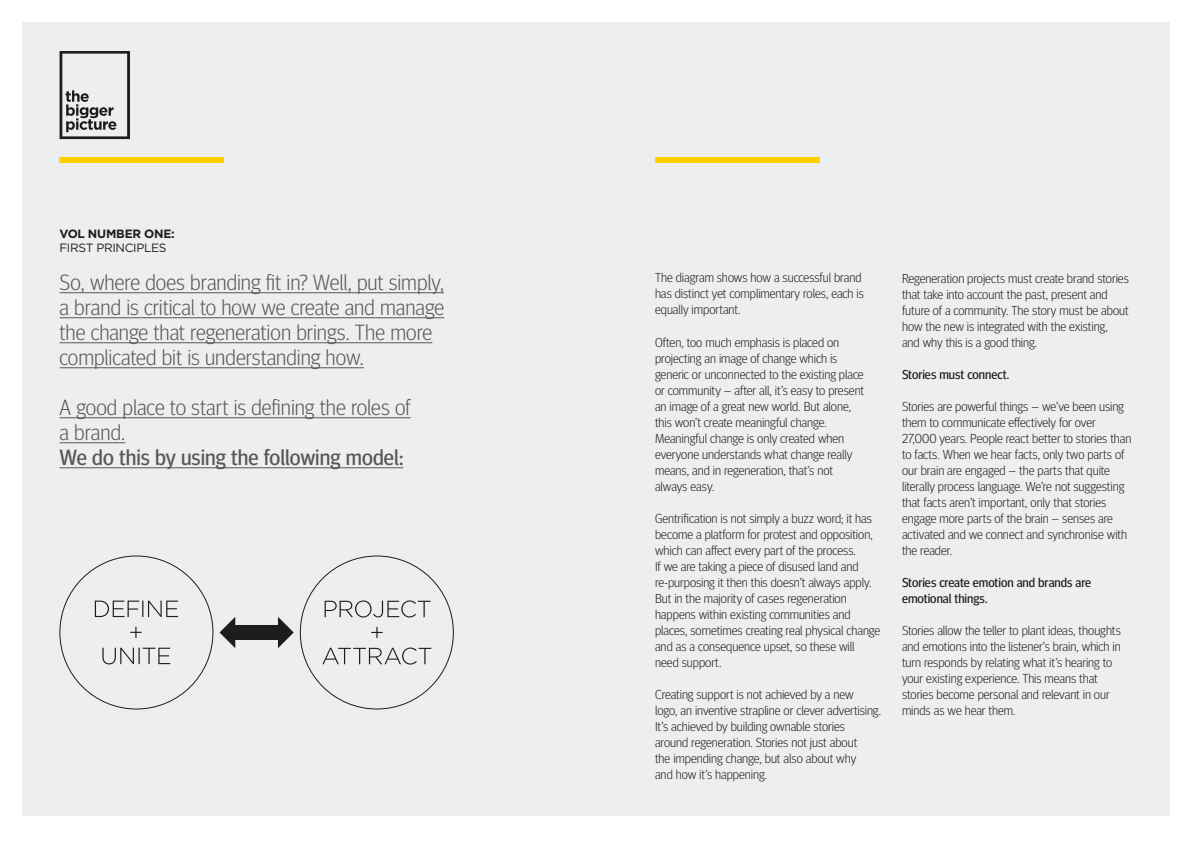
<style>
.page{position:relative;width:1191px;height:842px;background:#fff}
.page>*{position:absolute;margin:0;border:0;box-sizing:border-box;transform-origin:0 0}
.t1{font:300 22px/25px "Meta Headline OT";color:#575756}
.t2{font:22px "Meta Headline OT";color:#575756}
.t3{font:300 13px/16px "Meta Headline OT";letter-spacing:-.005em;color:#1d1d1b}
.t4{font:13px/16px "Meta Headline OT";color:#1d1d1b}
.t5{font:12px "Gotham";letter-spacing:-.03em;color:#1d1d1b}
.t6{font:700 12px "Gotham";letter-spacing:-.02em;color:#1d1d1b}
</style>
<div class="page">
<div style="left:22px;top:22px;width:1147px;height:793px;background:#eeeeed"></div>
<div style="left:60px;top:157px;width:164px;height:6px;background:#ffd100"></div>
<div style="left:655px;top:157px;width:164px;height:6px;background:#ffd100"></div>
<svg style="left:60px;top:51px;width:70px;height:88px"></svg>
<hr style="left:60px;top:292px;width:384px;height:1px;background:#575756">
<hr style="left:60px;top:317px;width:384px;height:1px;background:#575756">
<hr style="left:60px;top:342px;width:372px;height:1px;background:#575756">
<hr style="left:60px;top:367px;width:304px;height:1px;background:#575756">
<hr style="left:60px;top:417px;width:351px;height:1px;background:#575756">
<hr style="left:60px;top:442px;width:65px;height:1px;background:#575756">
<hr style="left:60px;top:467px;width:343px;height:1px;background:#575756">
<svg style="left:102px;top:648px;width:68px;height:16px"></svg>
<svg style="left:130px;top:627px;width:12px;height:11px"></svg>
<svg style="left:95px;top:601px;width:83px;height:16px"></svg>
<svg style="left:322px;top:647px;width:109px;height:17px"></svg>
<svg style="left:371px;top:627px;width:12px;height:11px"></svg>
<svg style="left:324px;top:600px;width:106px;height:17px"></svg>
<div style="left:231px;top:625px;width:51px;height:15px;background:#1d1d1b"></div>
<svg style="left:278px;top:617px;width:16px;height:31px"></svg>
<svg style="left:219px;top:617px;width:16px;height:31px"></svg>
<p class="t6" style="left:60px;top:226px;width:117px">VOL NUMBER ONE:</p>
<p class="t5" style="left:60px;top:240px;width:108px">FIRST PRINCIPLES</p>
<h1 class="t1" style="left:60px;top:269px;width:386px">So, where does branding fit in? Well, put simply, a brand is critical to how we create and manage the change that regeneration brings. The more complicated bit is understanding how.</h1>
<h1 class="t1" style="left:60px;top:394px;width:353px">A good place to start is defining the roles of a brand.</h1>
<h1 class="t2" style="left:60px;top:444px;width:345px">We do this by using the following model:</h1>
<p class="t3" style="left:655px;top:270px;width:210px">The diagram shows how a successful brand has distinct yet complimentary roles, each is equally important.</p>
<p class="t3" style="left:655px;top:334px;width:210px">Often, too much emphasis is placed on projecting an image of change which is generic or unconnected to the existing place or community – after all, it’s easy to present an image of a great new world. But alone, this won’t create meaningful change.<br>Meaningful change is only created when everyone understands what change really means, and in regeneration, that’s not always easy.</p>
<p class="t3" style="left:655px;top:510px;width:227px">Gentrification is not simply a buzz word; it has become a platform for protest and opposition, which can affect every part of the process.<br>If we are taking a piece of disused land and re-purposing it then this doesn’t always apply.<br>But in the majority of cases regeneration happens within existing communities and places, sometimes creating real physical change and as a consequence upset, so these will need support.</p>
<p class="t3" style="left:655px;top:686px;width:227px">Creating support is not achieved by a new<br>logo, an inventive strapline or clever advertising.<br>It’s achieved by building ownable stories around regeneration. Stories not just about<br>the impending change, but also about why<br>and how it’s happening.</p>
<p class="t3" style="left:902px;top:270px;width:228px">Regeneration projects must create brand stories that take into account the past, present and future of a community. The story must be about how the new is integrated with the existing, and why this is a good thing.</p>
<p class="t4" style="left:902px;top:366px;width:109px">Stories must connect.</p>
<p class="t3" style="left:902px;top:398px;width:231px">Stories are powerful things – we’ve been using them to communicate effectively for over 27,000 years. People react better to stories than to facts. When we hear facts, only two parts of our brain are engaged – the parts that quite literally process language. We’re not suggesting that facts aren’t important, only that stories engage more parts of the brain – senses are activated and we connect and synchronise with the reader.</p>
<p class="t4" style="left:902px;top:574px;width:191px">Stories create emotion and brands are emotional things.</p>
<p class="t3" style="left:902px;top:622px;width:220px">Stories allow the teller to plant ideas, thoughts and emotions into the listener’s brain, which in turn responds by relating what it’s hearing to your existing experience. This means that stories become personal and relevant in our minds as we hear them.</p>
</div>
